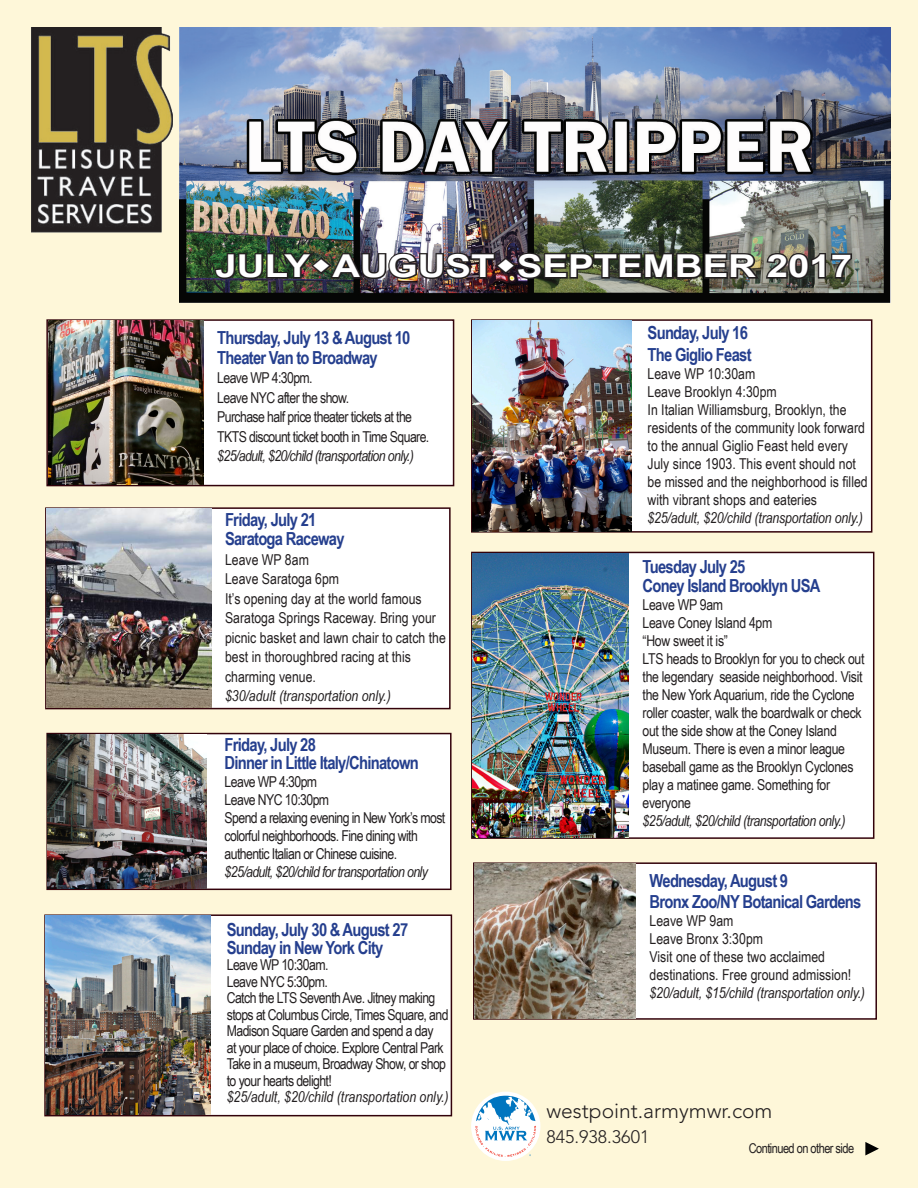
<style>
.page{position:relative;width:918px;height:1188px;background:#fef7d9}
.page>*{position:absolute;margin:0;border:0;box-sizing:border-box;transform-origin:0 0}
.t1{font:700 31.5px "Arial";color:#fff;scale:1.22 1}
.t2{font:300 21px "Avenir LT Std";color:#231f20}
.t3{font:700 18px/18px "Arial Narrow";letter-spacing:-.04em;color:#253f8e}
.t4{font:300 18px "Avenir LT Std";color:#231f20}
.t5{font:15px/16.5px "Arial Narrow";letter-spacing:-.04em;color:#231f20}
.t6{font:15px/18px "Arial Narrow";color:#231f20}
.t7{font:15px/18px "Arial Narrow";letter-spacing:-.02em;color:#231f20}
.t8{font:italic 15px "Arial Narrow";letter-spacing:-.01em;color:#231f20}
.t9{font:13.5px "Arial Narrow";letter-spacing:-.04em;color:#231f20}
.s1{font-style:italic}
</style>
<div class="page">
<img style="left:179px;top:28px;width:711px;height:275px">
<svg style="left:865px;top:1142px;width:14px;height:13px"></svg>
<div style="left:471px;top:1092px;width:69px;height:69px;background:#fff;border-radius:50%"></div>
<svg style="left:475px;top:1096px;width:61px;height:61px"></svg>
<div style="left:47px;top:734px;width:404px;height:155px;background:#fff"></div>
<div style="left:46px;top:733px;width:406px;height:157px;border:2px solid #33020b"></div>
<img style="left:48px;top:734px;width:159px;height:155px">
<div style="left:473px;top:862px;width:404px;height:158px;background:#fff;border:2px solid #33020b"></div>
<img style="left:475px;top:864px;width:160px;height:155px">
<div style="left:46px;top:319px;width:408px;height:167px;background:#fff;border:2px solid #33020b"></div>
<img style="left:48px;top:321px;width:156px;height:164px">
<div style="left:471px;top:319px;width:401px;height:214px;background:#fff;border:2px solid #33020b"></div>
<img style="left:473px;top:321px;width:159px;height:210px">
<img style="left:31px;top:28px;width:141px;height:204px">
<div style="left:45px;top:507px;width:406px;height:202px;background:#fff;border:2px solid #33020b"></div>
<img style="left:46px;top:509px;width:166px;height:199px">
<div style="left:44px;top:914px;width:408px;height:202px;background:#fff;border:2px solid #33020b"></div>
<img style="left:46px;top:915px;width:164px;height:200px">
<div style="left:471px;top:552px;width:403px;height:287px;background:#fff;border:2px solid #33020b"></div>
<img style="left:473px;top:553px;width:156px;height:284px">
<img style="left:213px;top:239px;width:641px;height:42px">
<p class="t1" style="left:216px;top:245px;width:523px">JULY AUGUST SEPTEMBER 2017</p>
<p class="t3" style="left:217px;top:327px;width:195px;line-height:19.5px">Thursday, July 13 &amp; August 10<br>Theater Van to Broadway</p>
<p class="t5" style="left:217px;top:368px;width:214px;line-height:19.5px">Leave WP 4:30pm.<br>Leave NYC after the show.<br>Purchase half price theater tickets at the TKTS discount ticket booth in Time Square. <span class="s1">$25/adult, $20/child (transportation only.)</span></p>
<p class="t3" style="left:648px;top:321px;width:106px;line-height:21.6px">Sunday, July 16<br>The Giglio Feast</p>
<p class="t6" style="left:648px;top:364px;width:222px">Leave WP 10:30am<br>Leave Brooklyn 4:30pm<br>In Italian Williamsburg, Brooklyn, the residents of the community look forward to the annual Giglio Feast held every July since 1903. This event should not be missed and the neighborhood is filled with vibrant shops and eateries</p>
<p class="t3" style="left:225px;top:510px;width:93px">Friday, July 21</p>
<p class="t8" style="left:648px;top:507px;width:217px">$25/adult, $20/child (transportation only.)</p>
<p class="t3" style="left:225px;top:529px;width:121px">Saratoga Raceway</p>
<p class="t6" style="left:225px;top:549px;width:222px;line-height:19.5px">Leave WP 8am<br>Leave Saratoga 6pm<br>It’s opening day at the world famous<br>Saratoga Springs Raceway. Bring your picnic basket and lawn chair to catch the best in thoroughbred racing at this charming venue.<br><span class="s1">$30/adult (transportation only.)</span></p>
<p class="t3" style="left:643px;top:556px;width:179px;line-height:19.5px">Tuesday July 25<br>Coney Island Brooklyn USA</p>
<p class="t7" style="left:643px;top:596px;width:224px">Leave WP 9am<br>Leave Coney Island 4pm<br>“How sweet it is”<br>LTS heads to Brooklyn for you to check out the legendary seaside neighborhood. Visit the New York Aquarium, ride the Cyclone roller coaster, walk the boardwalk or check out the side show at the Coney Island<br>Museum. There is even a minor league baseball game as the Brooklyn Cyclones play a matinee game. Something for everyone<br><span class="s1">$25/adult, $20/child (transportation only.)</span></p>
<p class="t3" style="left:225px;top:735px;width:196px">Friday, July 28<br>Dinner in Little Italy/Chinatown</p>
<p class="t5" style="left:225px;top:772px;width:222px;line-height:18px">Leave WP 4:30pm<br>Leave NYC 10:30pm<br>Spend a relaxing evening in New York’s most colorful neighborhoods. Fine dining with authentic Italian or Chinese cuisine. <span class="s1">$25/adult, $20/child for transportation only</span></p>
<p class="t3" style="left:650px;top:869px;width:213px;line-height:21.6px">Wednesday, August 9<br>Bronx Zoo/NY Botanical Gardens</p>
<p class="t6" style="left:650px;top:912px;width:217px">Leave WP 9am<br>Leave Bronx 3:30pm<br>Visit one of these two acclaimed destinations. Free ground admission! <span class="s1">$20/adult, $15/child (transportation only.)</span></p>
<p class="t3" style="left:227px;top:920px;width:183px">Sunday, July 30 &amp; August 27<br>Sunday in New York City</p>
<p class="t5" style="left:227px;top:956px;width:223px">Leave WP 10:30am.<br>Leave NYC 5:30pm.<br>Catch the LTS Seventh Ave. Jitney making stops at Columbus Circle, Times Square, and Madison Square Garden and spend a day<br>at your place of choice. Explore Central Park Take in a museum, Broadway Show, or shop to your hearts delight!<br><span class="s1">$25/adult, $20/child (transportation only.)</span></p>
<p class="t2" style="left:546px;top:1098px;width:228px">westpoint.armymwr.com</p>
<p class="t4" style="left:546px;top:1126px;width:104px">845.938.3601</p>
<p class="t9" style="left:749px;top:1138px;width:107px">Continued on other side</p>
</div>
